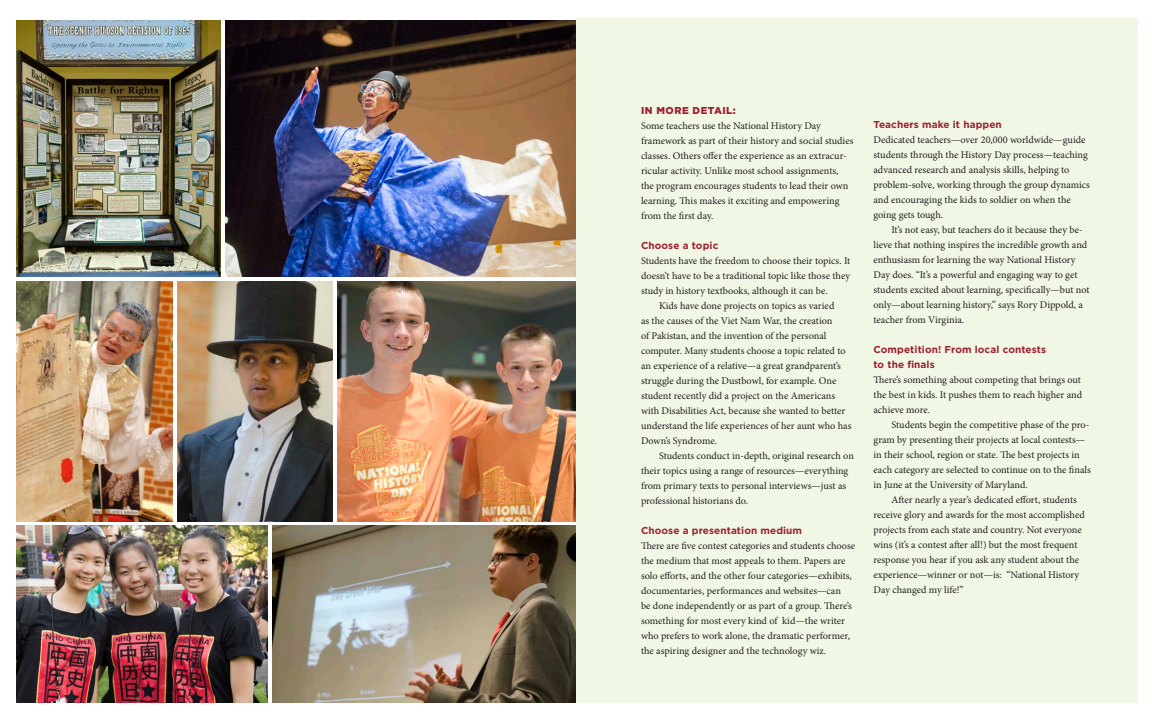
<style>
.page{position:relative;width:1152px;height:720px;background:#fff}
.page>*{position:absolute;margin:0;border:0;box-sizing:border-box;transform-origin:0 0}
.Body_second{font:10.2px/15px "Minion Pro";letter-spacing:-.005em;color:#231f20}
.Body{font:10.2px/15px "Minion Pro";color:#231f20}
.Head_3{font:700 10px/15px "Gotham";letter-spacing:.01em;color:#9d2130}
.Head_3-2{font:900 10px "Gotham";letter-spacing:.05em;color:#9d2130}
</style>
<div class="page">
<div style="left:576px;top:18px;width:562px;height:684px;background:#f1f7e5"></div>
<img style="left:17px;top:20px;width:204px;height:257px">
<img style="left:338px;top:281px;width:238px;height:241px">
<img style="left:17px;top:281px;width:156px;height:241px">
<img style="left:177px;top:281px;width:156px;height:241px">
<img style="left:17px;top:526px;width:251px;height:176px">
<img style="left:272px;top:526px;width:304px;height:176px">
<img style="left:225px;top:20px;width:351px;height:257px">
<p class="Head_3-2" style="left:641px;top:104px;width:96px">IN MORE DETAIL:</p>
<p class="Body" style="left:641px;top:119px;width:214px">Some teachers use the National History Day framework as part of their history and social studies classes. Others offer the experience as an extracur&shy;ricular activity. Unlike most school assignments, the program encourages students to lead their own learning. This makes it exciting and empowering from the first day.</p>
<p class="Head_3" style="left:641px;top:238px;width:79px">Choose a topic</p>
<p class="Body" style="left:641px;top:254px;width:211px;text-align:justify">Students have the freedom to choose their topics. It doesn’t have to be a traditional topic like those they study in history textbooks, although it can be.</p>
<p class="Body_second" style="left:641px;top:299px;width:212px;text-indent:18px">Kids have done projects on topics as varied<br>as the causes of the Viet Nam War, the creation<br>of Pakistan, and the invention of the personal computer. Many students choose a topic related to an experience of a relative—a great grandparent’s struggle during the Dustbowl, for example. One student recently did a project on the Americans with Disabilities Act, because she wanted to better understand the life experiences of her aunt who has Down’s Syndrome.</p>
<p class="Body_second" style="left:641px;top:449px;width:215px;text-indent:18px">Students conduct in-depth, original research on their topics using a range of resources—everything from primary texts to personal interviews—just as professional historians do.</p>
<p class="Head_3" style="left:641px;top:523px;width:163px">Choose a presentation medium</p>
<p class="Body" style="left:641px;top:539px;width:216px">There are five contest categories and students choose the medium that most appeals to them. Papers are solo efforts, and the other four categories—exhibits, documentaries, performances and websites—can<br>be done independently or as part of a group. There’s something for most every kind of kid—the writer who prefers to work alone, the dramatic performer, the aspiring designer and the technology wiz.</p>
<p class="Head_3" style="left:874px;top:117px;width:130px">Teachers make it happen</p>
<p class="Body" style="left:874px;top:133px;width:218px">Dedicated teachers—over 20,000 worldwide—guide students through the History Day process—teaching advanced research and analysis skills, helping to problem-solve, working through the group dynamics and encouraging the kids to soldier on when the going gets tough.</p>
<p class="Body_second" style="left:874px;top:223px;width:218px;text-indent:18px">It’s not easy, but teachers do it because they be&shy;lieve that nothing inspires the incredible growth and enthusiasm for learning the way National History Day does. “It’s a powerful and engaging way to get students excited about learning, specifically—but not only—about learning history,” says Rory Dippold, a teacher from Virginia.</p>
<p class="Head_3" style="left:874px;top:342px;width:174px">Competition! From local contests to the finals</p>
<p class="Body" style="left:874px;top:373px;width:210px;text-align:justify">There’s something about competing that brings out the best in kids. It pushes them to reach higher and achieve more.</p>
<p class="Body_second" style="left:874px;top:418px;width:219px;text-indent:18px">Students begin the competitive phase of the pro&shy;gram by presenting their projects at local contests— in their school, region or state. The best projects in each category are selected to continue on to the finals in June at the University of Maryland.</p>
<p class="Body_second" style="left:874px;top:493px;width:213px;text-indent:18px">After nearly a year’s dedicated effort, students receive glory and awards for the most accomplished projects from each state and country. Not everyone wins (it’s a contest after all!) but the most frequent response you hear if you ask any student about the experience—winner or not—is: “National History Day changed my life!”</p>
</div>
